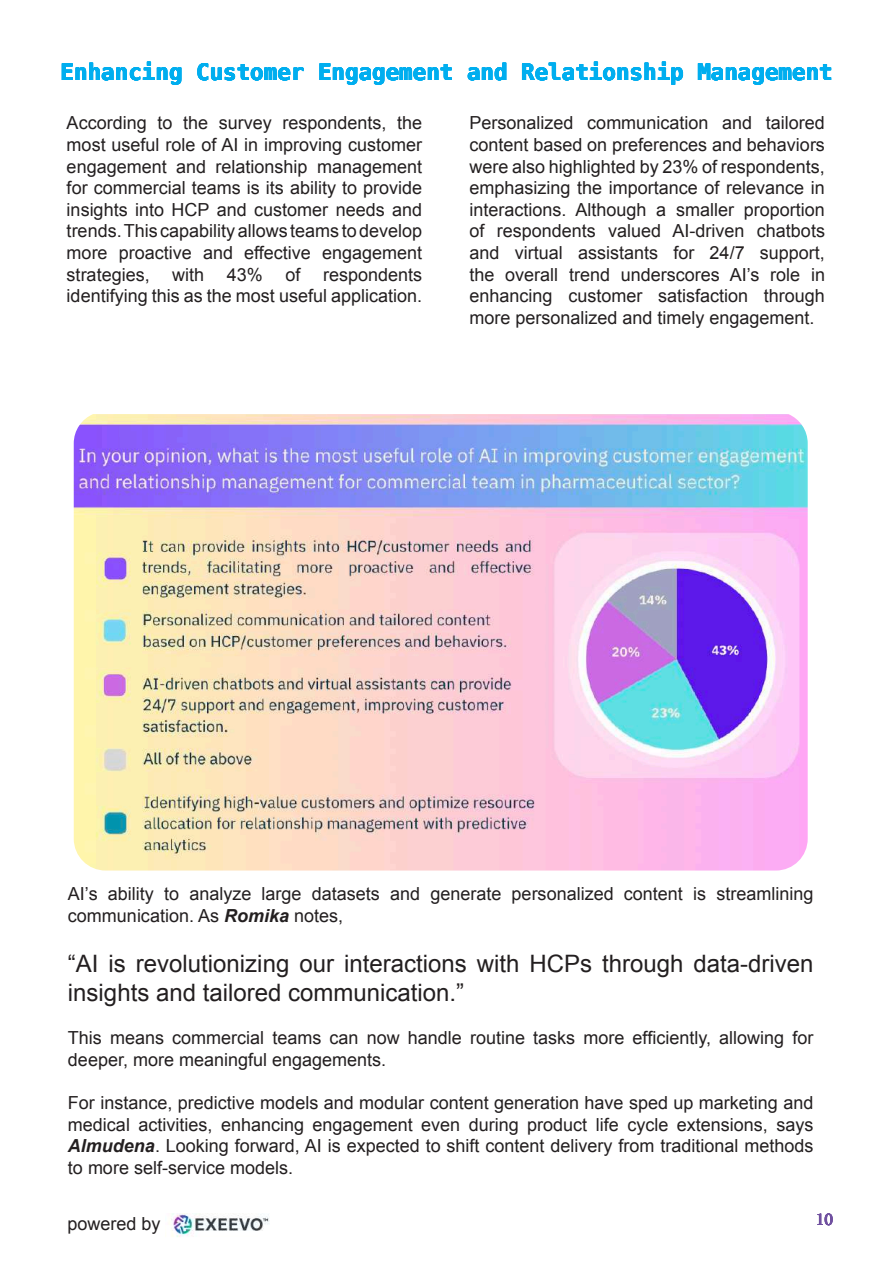
<style>
.page{position:relative;width:893px;height:1263px;background:#fff}
.page>*{position:absolute;margin:0;border:0;box-sizing:border-box;transform-origin:0 0}
.t1{font:24px/28.8px "Arial";color:#231f20}
.t2{font:700 22.5px "Menlo";color:#00aeef}
.t3{font:18px/21.6px "Arial";color:#231f20;text-align:justify}
.t4{font:18px "Minion Pro";color:#7050a0}
.s1{font-weight:700;font-style:italic}
</style>
<div class="page">
<img style="left:171px;top:1213px;width:99px;height:24px">
<img style="left:74px;top:414px;width:734px;height:456px">
<p class="t2" style="left:61px;top:57px;width:774px">Enhancing Customer Engagement and Relationship Management</p>
<p class="t3" style="left:67px;top:112px;width:357px">According to the survey respondents, the most useful role of AI in improving customer engagement and relationship management for commercial teams is its ability to provide insights into HCP and customer needs and trends. This capability allows teams to develop more proactive and effective engagement strategies,</p>
<p class="t3" style="left:172px;top:264px;width:34px">with</p>
<p class="t3" style="left:227px;top:264px;width:38px">43%</p>
<p class="t3" style="left:285px;top:264px;width:17px">of</p>
<p class="t3" style="left:67px;top:264px;width:357px;text-align:right">respondents<br>identifying this as the most useful application.</p>
<p class="t3" style="left:469px;top:112px;width:357px">Personalized communication and tailored content based on preferences and behaviors were also highlighted by 23% of respondents, emphasizing the importance of relevance in interactions. Although a smaller proportion of respondents valued AI-driven chatbots and virtual assistants for 24/7 support, the overall trend underscores AI’s role in enhancing customer satisfaction through more personalized and timely engagement.</p>
<p class="t3" style="left:68px;top:883px;width:747px">AI’s ability to analyze large datasets and generate personalized content is streamlining communication. As <span class="s1">Romika</span> notes,</p>
<h1 class="t1" style="left:68px;top:950px;width:747px">“AI is revolutionizing our interactions with HCPs through data-driven insights and tailored communication.”</h1>
<p class="t3" style="left:68px;top:1027px;width:747px">This means commercial teams can now handle routine tasks more efficiently, allowing for deeper, more meaningful engagements.</p>
<p class="t3" style="left:68px;top:1092px;width:747px">For instance, predictive models and modular content generation have sped up marketing and medical activities, enhancing engagement even during product life cycle extensions, says <span class="s1">Almudena</span>. Looking forward, AI is expected to shift content delivery from traditional methods to more self-service models.</p>
<p class="t3" style="left:68px;top:1213px;width:95px">powered by</p>
<p class="t4" style="left:816px;top:1207px;width:19px">10</p>
</div>
